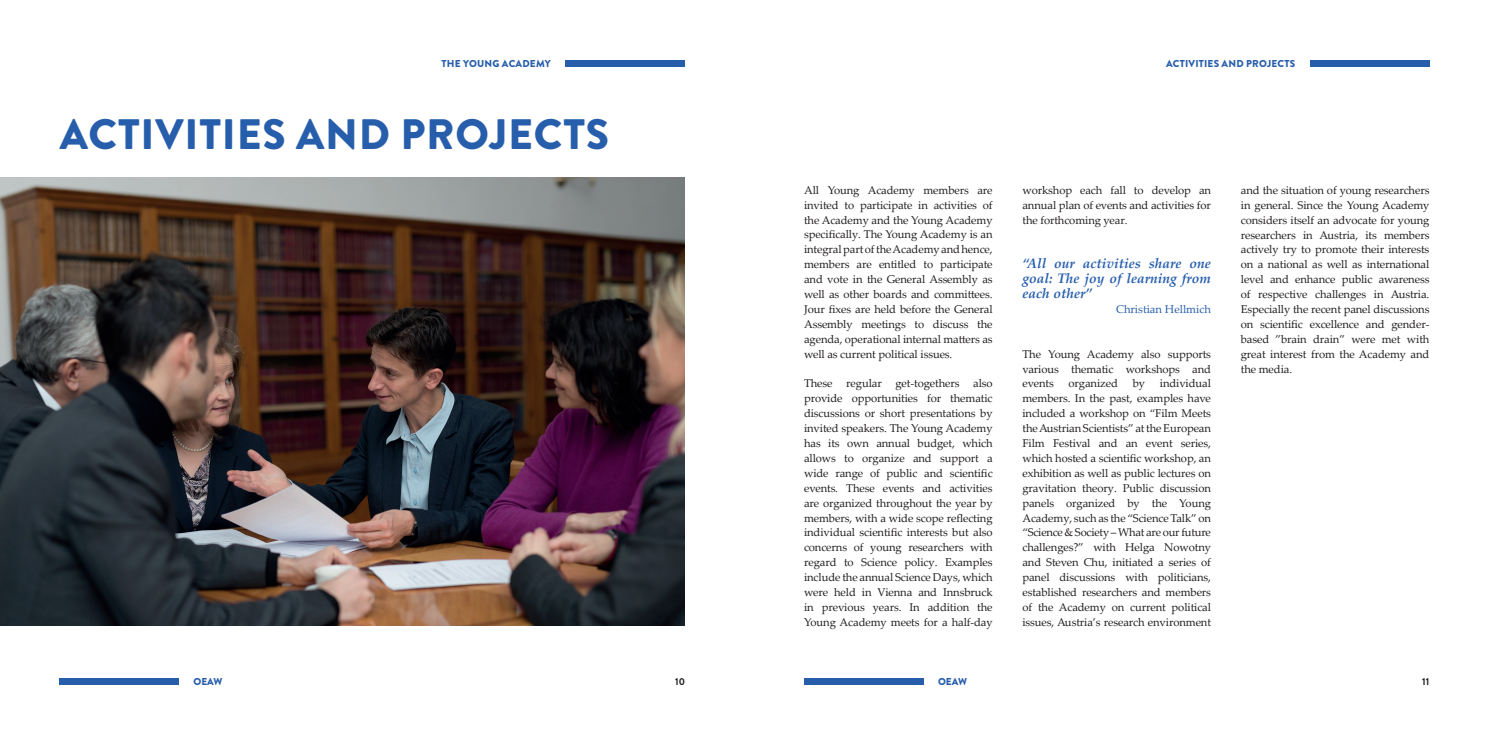
<style>
.page{position:relative;width:1489px;height:745px;background:#fff}
.page>*{position:absolute;margin:0;border:0;box-sizing:border-box;transform-origin:0 0}
.t1{font:900 42.5px "Brandon Grotesque";letter-spacing:.02em;color:#275eac}
.t2{font:italic 700 13.75px/14.9px "Palatino Linotype";color:#275eac;text-align:justify}
.t3{font:11.25px/14.9px "Palatino Linotype";letter-spacing:-.01em;color:#231f20;text-align:justify}
.t4{font:11.25px "Palatino Linotype";color:#275eac}
.t5{font:900 10px "Brandon Grotesque";letter-spacing:.02em;color:#275eac}
.t6{font:700 10px "Brandon Grotesque";color:#231f20}
</style>
<div class="page">
<img style="left:0;top:177px;width:685px;height:447px">
<div style="left:566px;top:60px;width:119px;height:6px;background:#275eac"></div>
<div style="left:1310px;top:60px;width:119px;height:6px;background:#275eac"></div>
<div style="left:60px;top:678px;width:119px;height:7px;background:#275eac"></div>
<div style="left:804px;top:678px;width:119px;height:7px;background:#275eac"></div>
<p class="t5" style="left:441px;top:56px;width:111px">THE YOUNG ACADEMY</p>
<h1 class="t1" style="left:60px;top:104px;width:551px">ACTIVITIES AND PROJECTS</h1>
<p class="t5" style="left:193px;top:674px;width:31px">OEAW</p>
<p class="t5" style="left:1165px;top:56px;width:131px">ACTIVITIES AND PROJECTS</p>
<p class="t3" style="left:804px;top:182px;width:190px">All Young Academy members are invited to participate in activities of the Academy and the Young Academy specifically. The Young Academy is an integral part of the Academy and hence, members are entitled to participate and vote in the General Assembly as well as other boards and committees.<br>Jour fixes are held before the General Assembly meetings to discuss the agenda, operational internal matters as well as current political issues.</p>
<p class="t3" style="left:804px;top:375px;width:190px">These regular get-togethers also provide opportunities for thematic discussions or short presentations by invited speakers. The Young Academy has its own annual budget, which allows to organize and support a wide range of public and scientific events. These events and activities are organized throughout the year by members, with a wide scope reflecting individual scientific interests but also concerns of young researchers with regard to Science policy. Examples include the annual Science Days, which were held in Vienna and Innsbruck in previous years. In addition the Young Academy meets for a half-day</p>
<p class="t3" style="left:1022px;top:182px;width:190px">workshop each fall to develop an annual plan of events and activities for the forthcoming year.</p>
<p class="t2" style="left:1022px;top:255px;width:190px">“All our activities share one goal: The joy of learning from each other”</p>
<p class="t4" style="left:1115px;top:301px;width:96px">Christian Hellmich</p>
<p class="t3" style="left:1022px;top:346px;width:190px">The Young Academy also supports various thematic workshops and events</p>
<p class="t3" style="left:1022px;top:375px;width:190px;text-indent:137px">individual members. In the past, examples have included a workshop on “Film Meets the Austrian Scientists” at the European Film Festival and an event series, which hosted a scientific workshop, an exhibition as well as public lectures on gravitation theory. Public discussion panels organized by the Young Academy, such as the “Science Talk” on “Science &amp; Society – What are our future challenges?” with Helga Nowotny and Steven Chu, initiated a series of panel discussions with politicians, established researchers and members of the Academy on current political issues, Austria’s research environment</p>
<p class="t3" style="left:1068px;top:375px;width:51px">organized</p>
<p class="t3" style="left:1132px;top:375px;width:14px">by</p>
<p class="t3" style="left:1240px;top:182px;width:190px">and the situation of young researchers in general. Since the Young Academy considers itself an advocate for young researchers in Austria, its members actively try to promote their interests on a national as well as international level and enhance public awareness of respective challenges in Austria.<br>Especially the recent panel discussions on scientific excellence and gender&shy;based ”brain drain” were met with great interest from the Academy and the media.</p>
<p class="t5" style="left:938px;top:674px;width:31px">OEAW</p>
<p class="t6" style="left:675px;top:674px;width:11px">10</p>
<p class="t6" style="left:1422px;top:674px;width:9px">11</p>
</div>
